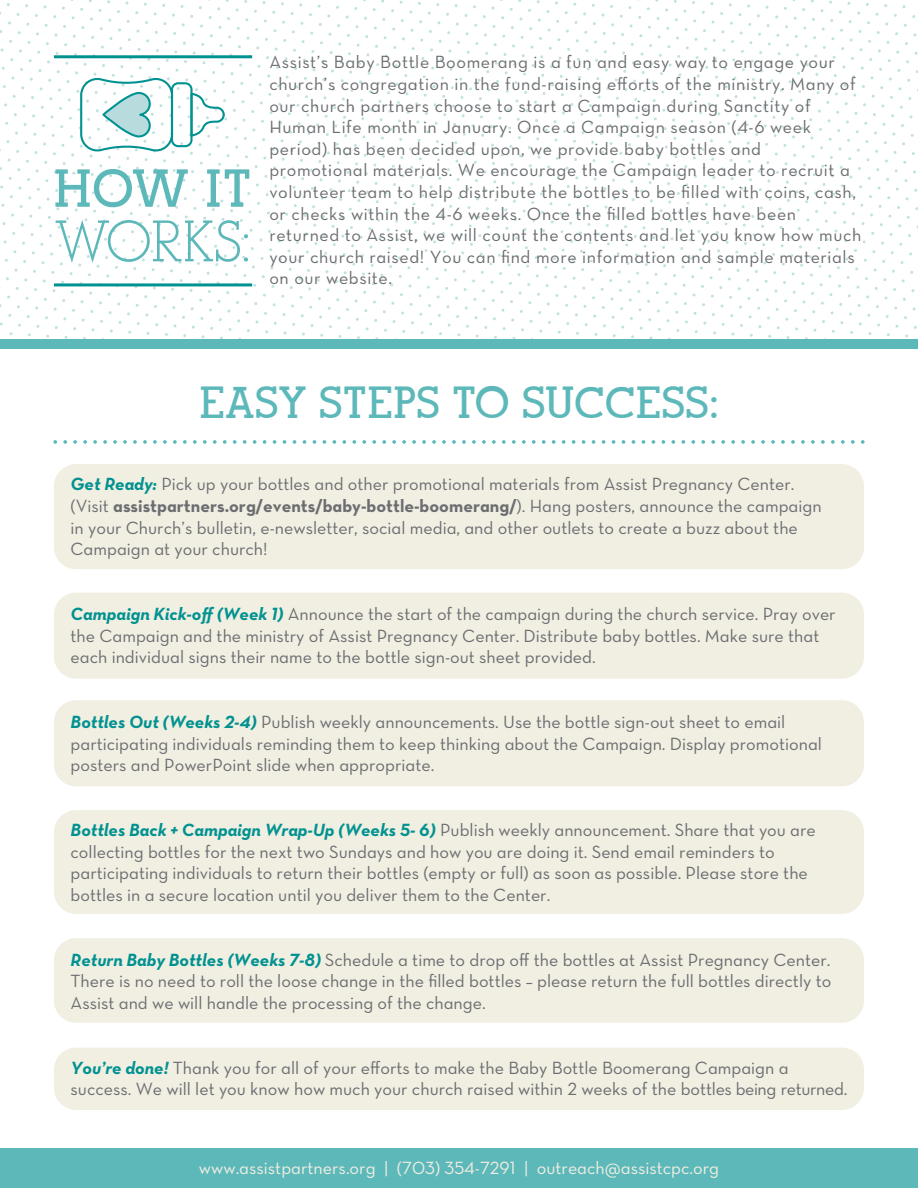
<style>
.page{position:relative;width:918px;height:1188px;background:#fff}
.page>*{position:absolute;margin:0;border:0;box-sizing:border-box;transform-origin:0 0}
.t1{font:57.3px "Alexandria FLF";color:#5db8b9}
.t2{font:700 52.35px "Alexandria FLF";color:#5db8b9}
.t3{font:700 43.8px "Alexandria FLF";color:#5db8b9}
.t4{font:18px/21.6px "Neutra Text Book Alt";color:#6c6d70}
.t5{font:18px/21.6px "Neutra Text Book Alt";letter-spacing:.035em;color:#6c6d70}
.t6{font:18px "Neutra Text Bold Alt";color:#6c6d70}
.t7{font:18px "Neutra Text Book Alt";color:#f1eee2}
.s1{font-family:"Neutra Text Bold Italic Alt";color:#009290}
.s2{font-family:"Neutra Text Book Alt"}
</style>
<div class="page">
<svg style="left:338px;top:173px;width:577px;height:165px"></svg>
<svg style="left:348px;top:183px;width:569px;height:156px"></svg>
<svg style="left:358px;top:193px;width:560px;height:146px"></svg>
<div style="left:54px;top:464px;width:810px;height:105px;background:#f1eee2;border-radius:22px"></div>
<div style="left:54px;top:593px;width:810px;height:86px;background:#f1eee2;border-radius:22px"></div>
<div style="left:54px;top:700px;width:810px;height:86px;background:#f1eee2;border-radius:22px"></div>
<div style="left:54px;top:810px;width:810px;height:104px;background:#f1eee2;border-radius:22px"></div>
<div style="left:54px;top:938px;width:810px;height:85px;background:#f1eee2;border-radius:22px"></div>
<div style="left:54px;top:1048px;width:810px;height:62px;background:#f1eee2;border-radius:22px"></div>
<svg style="left:53px;top:440px;width:4px;height:4px"></svg>
<svg style="left:63px;top:440px;width:4px;height:4px"></svg>
<svg style="left:73px;top:440px;width:4px;height:4px"></svg>
<svg style="left:83px;top:440px;width:4px;height:4px"></svg>
<svg style="left:93px;top:440px;width:4px;height:4px"></svg>
<svg style="left:103px;top:440px;width:4px;height:4px"></svg>
<svg style="left:113px;top:440px;width:4px;height:4px"></svg>
<svg style="left:123px;top:440px;width:4px;height:4px"></svg>
<svg style="left:133px;top:440px;width:4px;height:4px"></svg>
<svg style="left:143px;top:440px;width:4px;height:4px"></svg>
<svg style="left:153px;top:440px;width:4px;height:4px"></svg>
<svg style="left:163px;top:440px;width:4px;height:4px"></svg>
<svg style="left:173px;top:440px;width:4px;height:4px"></svg>
<svg style="left:183px;top:440px;width:4px;height:4px"></svg>
<svg style="left:193px;top:440px;width:4px;height:4px"></svg>
<svg style="left:203px;top:440px;width:4px;height:4px"></svg>
<svg style="left:213px;top:440px;width:4px;height:4px"></svg>
<svg style="left:223px;top:440px;width:4px;height:4px"></svg>
<svg style="left:233px;top:440px;width:4px;height:4px"></svg>
<svg style="left:243px;top:440px;width:3px;height:4px"></svg>
<svg style="left:253px;top:440px;width:3px;height:4px"></svg>
<svg style="left:263px;top:440px;width:3px;height:4px"></svg>
<svg style="left:273px;top:440px;width:3px;height:4px"></svg>
<svg style="left:283px;top:440px;width:3px;height:4px"></svg>
<svg style="left:293px;top:440px;width:3px;height:4px"></svg>
<svg style="left:303px;top:440px;width:3px;height:4px"></svg>
<svg style="left:313px;top:440px;width:3px;height:4px"></svg>
<svg style="left:323px;top:440px;width:3px;height:4px"></svg>
<svg style="left:333px;top:440px;width:3px;height:4px"></svg>
<svg style="left:342px;top:440px;width:4px;height:4px"></svg>
<svg style="left:352px;top:440px;width:4px;height:4px"></svg>
<svg style="left:362px;top:440px;width:4px;height:4px"></svg>
<svg style="left:372px;top:440px;width:4px;height:4px"></svg>
<svg style="left:382px;top:440px;width:4px;height:4px"></svg>
<svg style="left:392px;top:440px;width:4px;height:4px"></svg>
<svg style="left:402px;top:440px;width:4px;height:4px"></svg>
<svg style="left:412px;top:440px;width:4px;height:4px"></svg>
<svg style="left:422px;top:440px;width:4px;height:4px"></svg>
<svg style="left:432px;top:440px;width:4px;height:4px"></svg>
<svg style="left:442px;top:440px;width:4px;height:4px"></svg>
<svg style="left:452px;top:440px;width:4px;height:4px"></svg>
<svg style="left:462px;top:440px;width:4px;height:4px"></svg>
<svg style="left:472px;top:440px;width:4px;height:4px"></svg>
<svg style="left:482px;top:440px;width:4px;height:4px"></svg>
<svg style="left:492px;top:440px;width:4px;height:4px"></svg>
<svg style="left:502px;top:440px;width:4px;height:4px"></svg>
<svg style="left:512px;top:440px;width:4px;height:4px"></svg>
<svg style="left:522px;top:440px;width:4px;height:4px"></svg>
<svg style="left:532px;top:440px;width:4px;height:4px"></svg>
<svg style="left:542px;top:440px;width:4px;height:4px"></svg>
<svg style="left:552px;top:440px;width:4px;height:4px"></svg>
<svg style="left:562px;top:440px;width:3px;height:4px"></svg>
<svg style="left:572px;top:440px;width:3px;height:4px"></svg>
<svg style="left:582px;top:440px;width:3px;height:4px"></svg>
<svg style="left:592px;top:440px;width:3px;height:4px"></svg>
<svg style="left:602px;top:440px;width:3px;height:4px"></svg>
<svg style="left:612px;top:440px;width:3px;height:4px"></svg>
<svg style="left:622px;top:440px;width:3px;height:4px"></svg>
<svg style="left:632px;top:440px;width:3px;height:4px"></svg>
<svg style="left:642px;top:440px;width:3px;height:4px"></svg>
<svg style="left:652px;top:440px;width:3px;height:4px"></svg>
<svg style="left:662px;top:440px;width:3px;height:4px"></svg>
<svg style="left:672px;top:440px;width:3px;height:4px"></svg>
<svg style="left:681px;top:440px;width:4px;height:4px"></svg>
<svg style="left:691px;top:440px;width:4px;height:4px"></svg>
<svg style="left:701px;top:440px;width:4px;height:4px"></svg>
<svg style="left:711px;top:440px;width:4px;height:4px"></svg>
<svg style="left:721px;top:440px;width:4px;height:4px"></svg>
<svg style="left:731px;top:440px;width:4px;height:4px"></svg>
<svg style="left:741px;top:440px;width:4px;height:4px"></svg>
<svg style="left:751px;top:440px;width:4px;height:4px"></svg>
<svg style="left:761px;top:440px;width:4px;height:4px"></svg>
<svg style="left:771px;top:440px;width:4px;height:4px"></svg>
<svg style="left:781px;top:440px;width:4px;height:4px"></svg>
<svg style="left:791px;top:440px;width:4px;height:4px"></svg>
<svg style="left:801px;top:440px;width:4px;height:4px"></svg>
<svg style="left:811px;top:440px;width:4px;height:4px"></svg>
<svg style="left:821px;top:440px;width:4px;height:4px"></svg>
<svg style="left:831px;top:440px;width:4px;height:4px"></svg>
<svg style="left:841px;top:440px;width:4px;height:4px"></svg>
<svg style="left:851px;top:440px;width:4px;height:4px"></svg>
<svg style="left:861px;top:440px;width:4px;height:4px"></svg>
<div style="left:0;top:339px;width:918px;height:10px;background:#5db8b9"></div>
<div style="left:0;top:1149px;width:918px;height:39px;background:#5db8b9"></div>
<div style="left:171px;top:82px;width:22px;height:65px;border:2px solid #009290;border-radius:6px"></div>
<svg style="left:189px;top:92px;width:37px;height:46px"></svg>
<svg style="left:79px;top:74px;width:95px;height:81px"></svg>
<hr style="left:54px;top:283px;width:198px;height:3px;background:#009290">
<hr style="left:54px;top:55px;width:198px;height:3px;background:#009290">
<h2 class="t2" style="left:54px;top:161px;width:199px">HOW IT</h2>
<h1 class="t1" style="left:54px;top:210px;width:198px">WORKS:</h1>
<p class="t5" style="left:269px;top:51px;width:593px">Assist’s Baby Bottle Boomerang is a fun and easy way to engage your church’s congregation in the fund-raising efforts of the ministry. Many of our church partners choose to start a Campaign during Sanctity of Human Life month in January. Once a Campaign season (4-6 week period) has been decided upon, we provide baby bottles and promotional materials. We encourage the Campaign leader to recruit a volunteer team to help distribute the bottles to be filled with coins, cash, or checks within the 4-6 weeks. Once the filled bottles have been returned to Assist, we will count the contents and let you know how much your church raised! You can find more information and sample materials on our website.</p>
<h3 class="t3" style="left:199px;top:380px;width:522px">EASY STEPS TO SUCCESS:</h3>
<p class="t4" style="left:71px;top:473px;width:725px"><span class="s1">Get Ready:</span> Pick up your bottles and other promotional materials from Assist Pregnancy Center.</p>
<p class="t6" style="left:71px;top:495px;width:753px"><span class="s2">(Visit</span> assistpartners.org/events/baby-bottle-boomerang/<span class="s2">). Hang posters, announce the campaign</span></p>
<p class="t4" style="left:71px;top:516px;width:729px">in your Church’s bulletin, e-newsletter, social media, and other outlets to create a buzz about the<br>Campaign at your church!</p>
<p class="t4" style="left:71px;top:603px;width:767px"><span class="s1">Campaign Kick-off (Week 1)</span> Announce the start of the campaign during the church service. Pray over the Campaign and the ministry of Assist Pregnancy Center. Distribute baby bottles. Make sure that each individual signs their name to the bottle sign-out sheet provided.</p>
<p class="t4" style="left:71px;top:711px;width:753px"><span class="s1">Bottles Out (Weeks 2-4)</span> Publish weekly announcements. Use the bottle sign-out sheet to email participating individuals reminding them to keep thinking about the Campaign. Display promotional posters and PowerPoint slide when appropriate.</p>
<p class="t4" style="left:71px;top:819px;width:747px"><span class="s1">Bottles Back + Campaign Wrap-Up (Weeks 5- 6)</span> Publish weekly announcement. Share that you are collecting bottles for the next two Sundays and how you are doing it. Send email reminders to participating individuals to return their bottles (empty or full) as soon as possible. Please store the bottles in a secure location until you deliver them to the Center.</p>
<p class="t4" style="left:71px;top:948px;width:762px;text-align:justify"><span class="s1">Return Baby Bottles (Weeks 7-8)</span> Schedule a time to drop off the bottles at Assist Pregnancy Center.<br>There is no need to roll the loose change in the filled bottles – please return the full bottles directly to Assist and we will handle the processing of the change.</p>
<p class="t4" style="left:71px;top:1056px;width:778px"><span class="s1">You’re done!</span> Thank you for all of your efforts to make the Baby Bottle Boomerang Campaign a success. We will let you know how much your church raised within 2 weeks of the bottles being returned.</p>
<p class="t7" style="left:199px;top:1157px;width:522px">www.assistpartners.org | (703) 354-7291 | outreach@assistcpc.org</p>
</div>
